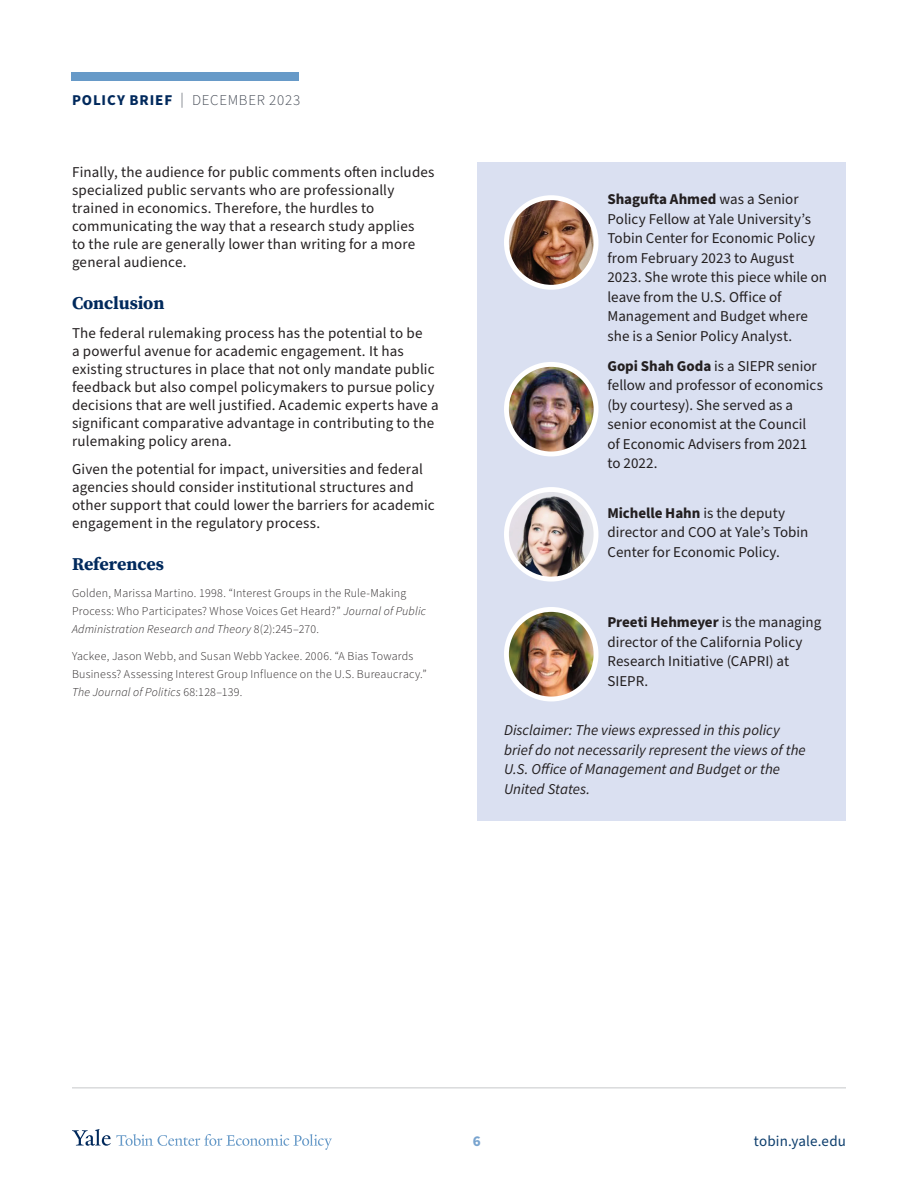
<style>
.page{position:relative;width:918px;height:1188px;background:#fff}
.page>*{position:absolute;margin:0;border:0;box-sizing:border-box;transform-origin:0 0}
.t1{font:700 18px "Source Serif Pro";letter-spacing:-.01em;color:#00295c}
.t2{font:15px/19.5px "Source Sans Pro";letter-spacing:.01em;color:#231f20}
.t3{font:italic 15px/19.5px "Source Sans Pro";color:#231f20}
.t4{font:300 15px "Source Sans Pro";letter-spacing:.045em;color:#3e444f}
.t5{font:15px "Source Sans Pro";letter-spacing:.01em;color:#0d3e6d}
.t6{font:700 15px "Source Sans Pro";color:#79a4cf}
.t7{font:300 12px/18px "Source Sans Pro";letter-spacing:.02em;color:#231f20}
.s1{font-weight:700;color:#00295c}
.s2{font-style:italic}
.s3{font-weight:700}
</style>
<div class="page">
<div style="left:71px;top:72px;width:228px;height:9px;background:#679ac8"></div>
<hr style="left:72px;top:1088px;width:774px;height:1px;background:#c7c8ca">
<svg style="left:72px;top:1129px;width:260px;height:21px"></svg>
<div style="left:477px;top:162px;width:369px;height:659px;background:#dae0f1"></div>
<img style="left:506px;top:198px;width:90px;height:89px;border-radius:45px">
<div style="left:504px;top:195px;width:94px;height:95px;border:5px solid #fff;border-radius:50%"></div>
<img style="left:506px;top:364px;width:90px;height:90px;border-radius:45px">
<div style="left:504px;top:362px;width:94px;height:94px;border:5px solid #fff;border-radius:50%"></div>
<img style="left:506px;top:490px;width:90px;height:89px;border-radius:45px">
<div style="left:504px;top:487px;width:94px;height:95px;border:5px solid #fff;border-radius:50%"></div>
<img style="left:506px;top:609px;width:90px;height:90px;border-radius:45px">
<div style="left:504px;top:607px;width:94px;height:94px;border:5px solid #fff;border-radius:50%"></div>
<p class="t4" style="left:72px;top:90px;width:230px"><span class="s1">POLICY BRIEF</span> | DECEMBER 2023</p>
<p class="t2" style="left:72px;top:164px;width:364px;line-height:18px">Finally, the audience for public comments often includes specialized public servants who are professionally trained in economics. Therefore, the hurdles to communicating the way that a research study applies<br>to the rule are generally lower than writing for a more general audience.</p>
<p class="t1" style="left:72px;top:291px;width:94px">Conclusion</p>
<p class="t2" style="left:72px;top:324px;width:368px;line-height:18px">The federal rulemaking process has the potential to be<br>a powerful avenue for academic engagement. It has existing structures in place that not only mandate public feedback but also compel policymakers to pursue policy decisions that are well justified. Academic experts have a significant comparative advantage in contributing to the rulemaking policy arena.</p>
<p class="t2" style="left:72px;top:461px;width:364px;line-height:18px">Given the potential for impact, universities and federal agencies should consider institutional structures and other support that could lower the barriers for academic engagement in the regulatory process.</p>
<p class="t1" style="left:72px;top:552px;width:94px">References</p>
<p class="t7" style="left:72px;top:585px;width:356px">Golden, Marissa Martino. 1998. “Interest Groups in the Rule-Making<br>Process: Who Participates? Whose Voices Get Heard?” <span class="s2">Journal of Public<br>Administration Research and Theory</span> 8(2):245–270.</p>
<p class="t7" style="left:72px;top:648px;width:356px">Yackee, Jason Webb, and Susan Webb Yackee. 2006. “A Bias Towards<br>Business? Assessing Interest Group Influence on the U.S. Bureaucracy.”<br><span class="s2">The Journal of Politics</span> 68:128–139.</p>
<p class="t2" style="left:607px;top:190px;width:221px"><span class="s3">Shagufta Ahmed</span> was a Senior<br>Policy Fellow at Yale University’s<br>Tobin Center for Economic Policy from February 2023 to August<br>2023. She wrote this piece while on leave from the U.S. Office of<br>Management and Budget where she is a Senior Policy Analyst.</p>
<p class="t2" style="left:607px;top:357px;width:217px"><span class="s3">Gopi Shah Goda</span> is a SIEPR senior fellow and professor of economics (by courtesy). She served as a senior economist at the Council<br>of Economic Advisers from 2021 to 2022.</p>
<p class="t2" style="left:607px;top:504px;width:203px"><span class="s3">Michelle Hahn</span> is the deputy director and COO at Yale’s Tobin<br>Center for Economic Policy.</p>
<p class="t2" style="left:607px;top:613px;width:215px"><span class="s3">Preeti Hehmeyer</span> is the managing director of the California Policy<br>Research Initiative (CAPRI) at<br>SIEPR.</p>
<p class="t3" style="left:504px;top:721px;width:303px">Disclaimer: The views expressed in this policy brief do not necessarily represent the views of the U.S. Office of Management and Budget or the United States.</p>
<p class="t6" style="left:473px;top:1130px;width:9px">6</p>
<p class="t5" style="left:754px;top:1131px;width:94px">tobin.yale.edu</p>
</div>
